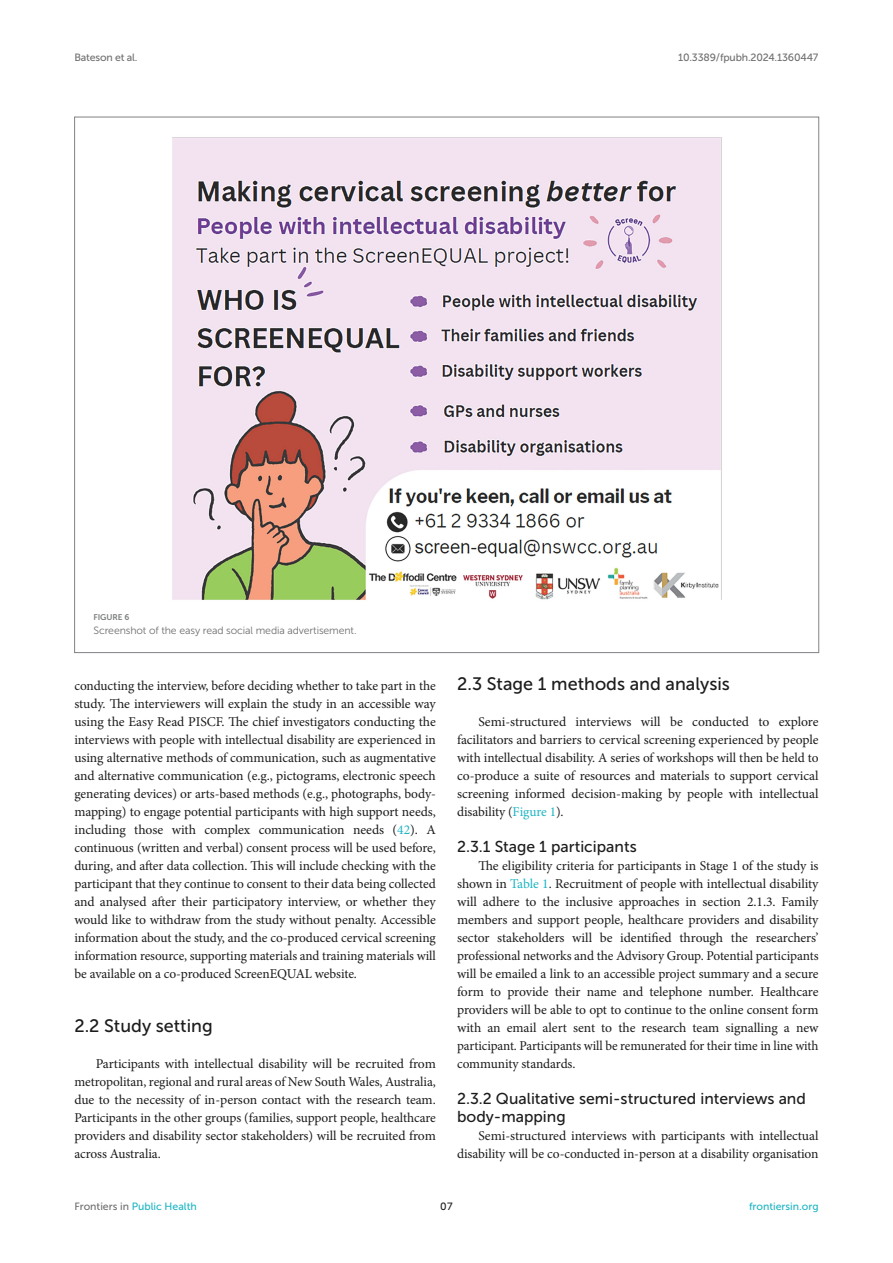
<style>
.page{position:relative;width:893px;height:1263px;background:#fff}
.page>*{position:absolute;margin:0;border:0;box-sizing:border-box;transform-origin:0 0}
.HEAD_2{font:18px "Museo Sans 500";color:#1b1c1b}
.HEAD_3{font:15.75px/18px "Museo Sans 500";color:#1b1c1b}
.TEXT_FLUSH{font:13.5px/18px "Minion Pro";letter-spacing:-.005em;color:#1b1c1b;text-align:justify}
.TEXT{font:13.5px/18px "Minion Pro";letter-spacing:-.005em;color:#1b1c1b;text-align:justify}
.FIG_LEG{font:10.5px "Museo Sans 300";letter-spacing:-.01em;color:#706f70}
.t1{font:10.5px "Museo Sans 500";letter-spacing:-.015em;color:#706f70}
.t2{font:10.5px "Museo Sans 500";color:#1db5c3}
.t3{font:10.5px "Museo Sans 500";color:#1b1c1b}
.FIG_HD{font:8.25px "Museo Sans 700";letter-spacing:-.01em;color:#7e7f7f}
.s1{color:#1db5c3}
.s2{color:#706f70}
</style>
<div class="page">
<img style="left:172px;top:137px;width:550px;height:463px">
<p class="t1" style="left:74px;top:51px;width:65px">Bateson et al.</p>
<p class="t1" style="left:678px;top:51px;width:142px">10.3389/fpubh.2024.1360447</p>
<p class="FIG_HD" style="left:94px;top:613px;width:37px">FIGURE 6</p>
<p class="FIG_LEG" style="left:94px;top:624px;width:265px">Screenshot of the easy read social media advertisement.</p>
<p class="TEXT" style="left:74px;top:677px;width:363px">conducting the interview, before deciding whether to take part in the study. The interviewers will explain the study in an accessible way using the Easy Read PISCF. The chief investigators conducting the interviews with people with intellectual disability are experienced in using alternative methods of communication, such as augmentative and alternative communication (e.g., pictograms, electronic speech generating devices) or arts-based methods (e.g., photographs, body&shy;mapping) to engage potential participants with high support needs, including those with complex communication needs (<span class="s1">42</span>). A continuous (written and verbal) consent process will be used before, during, and after data collection. This will include checking with the participant that they continue to consent to their data being collected and analysed after their participatory interview, or whether they would like to withdraw from the study without penalty. Accessible information about the study, and the co-produced cervical screening information resource, supporting materials and training materials will be available on a co-produced ScreenEQUAL website.</p>
<p class="HEAD_2" style="left:74px;top:1016px;width:140px">2.2 Study setting</p>
<p class="TEXT_FLUSH" style="left:74px;top:1055px;width:363px;text-indent:21px">Participants with intellectual disability will be recruited from metropolitan, regional and rural areas of New South Wales, Australia, due to the necessity of in-person contact with the research team.<br>Participants in the other groups (families, support people, healthcare providers and disability sector stakeholders) will be recruited from across Australia.</p>
<p class="HEAD_2" style="left:457px;top:674px;width:274px">2.3 Stage 1 methods and analysis</p>
<p class="TEXT_FLUSH" style="left:457px;top:713px;width:363px;text-indent:21px">Semi-structured interviews will be conducted to explore facilitators and barriers to cervical screening experienced by people with intellectual disability. A series of workshops will then be held to co-produce a suite of resources and materials to support cervical screening informed decision-making by people with intellectual disability (<span class="s1">Figure 1</span>).</p>
<p class="HEAD_3" style="left:457px;top:838px;width:181px">2.3.1 Stage 1 participants</p>
<p class="TEXT_FLUSH" style="left:457px;top:857px;width:363px;text-indent:21px">The eligibility criteria for participants in Stage 1 of the study is shown in <span class="s1">Table 1</span>. Recruitment of people with intellectual disability will adhere to the inclusive approaches in section 2.1.3. Family members and support people, healthcare providers and disability sector stakeholders will be identified through the researchers’ professional networks and the Advisory Group. Potential participants will be emailed a link to an accessible project summary and a secure form to provide their name and telephone number. Healthcare providers will be able to opt to continue to the online consent form with an email alert sent to the research team signalling a new participant. Participants will be remunerated for their time in line with community standards.</p>
<p class="HEAD_3" style="left:457px;top:1090px;width:350px">2.3.2 Qualitative semi-structured interviews and body-mapping</p>
<p class="TEXT_FLUSH" style="left:457px;top:1127px;width:363px;text-align:right">Semi-structured interviews with participants with intellectual disability will be co-conducted in-person at a disability organisation</p>
<p class="t2" style="left:74px;top:1200px;width:124px"><span class="s2">Frontiers in</span> Public Health</p>
<p class="t3" style="left:440px;top:1200px;width:14px">07</p>
<p class="t2" style="left:749px;top:1200px;width:71px">frontiersin.org</p>
</div>
